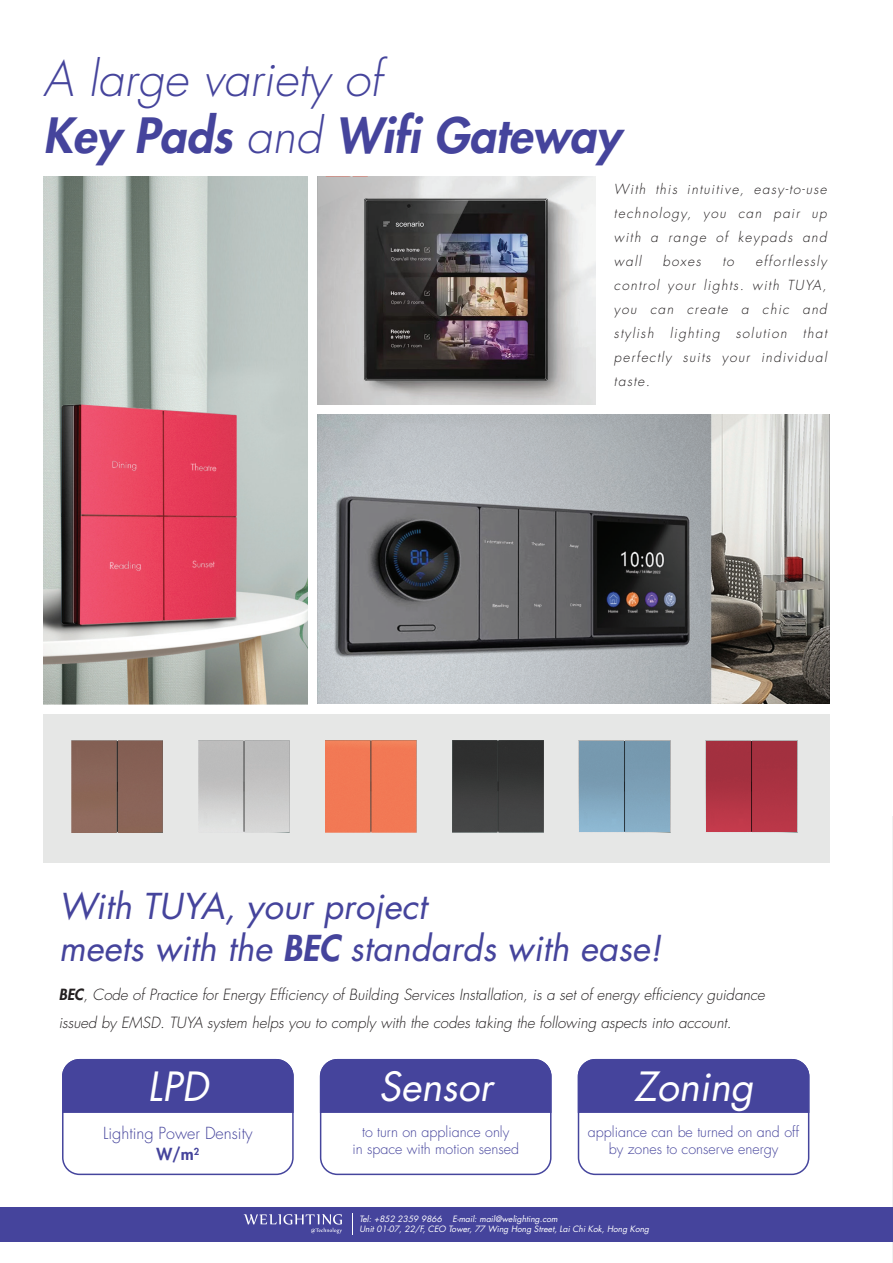
<style>
.page{position:relative;width:893px;height:1263px;background:#fff}
.page>*{position:absolute;margin:0;border:0;box-sizing:border-box;transform-origin:0 0}
.t1{font:italic 300 47.25px/56.7px "Futura LT";color:#45449c}
.t2{font:italic 39.15px "Futura LT";color:#fff}
.t3{font:italic 34.8px/41.7px "Futura LT";color:#45449c}
.t4{font:300 16.2px/21px "Futura LT";color:#45449c;text-align:center}
.t5{font:italic 300 15px/27.9px "Futura LT";color:#231f20}
.t6{font:300 14.25px/17.1px "Futura LT";color:#45449c;text-align:center}
.t7{font:italic 300 13.5px/24px "Futura LT";letter-spacing:.1em;color:#231f20;text-align:justify}
.t8{font:italic 8.55px/10.2px "Futura LT";color:#fff}
.s1{font-weight:800}
</style>
<div class="page">
<img style="left:43px;top:176px;width:264px;height:528px">
<img style="left:318px;top:415px;width:511px;height:289px">
<div style="left:43px;top:714px;width:786px;height:148px;background:#e6e7e6"></div>
<div style="left:71px;top:740px;width:92px;height:92px;background:#8a6457"></div>
<img style="left:198px;top:740px;width:92px;height:92px">
<div style="left:579px;top:741px;width:91px;height:91px;background:linear-gradient(to bottom,#7192a7,#89b1ca)"></div>
<div style="left:706px;top:741px;width:91px;height:91px;background:linear-gradient(to bottom,#9c2e3c,#bd3849)"></div>
<img style="left:452px;top:740px;width:91px;height:92px">
<div style="left:325px;top:740px;width:92px;height:92px;background:#f27955"></div>
<div style="left:62px;top:1059px;width:232px;height:116px;border:2px solid #45459d;border-radius:17px"></div>
<div style="left:62px;top:1058px;width:232px;height:56px;background:#45449c"></div>
<div style="left:320px;top:1059px;width:232px;height:116px;border:2px solid #45459d;border-radius:17px"></div>
<svg style="left:319px;top:1058px;width:233px;height:56px;background:#4e4da0"></svg>
<div style="left:578px;top:1059px;width:231px;height:116px;border:2px solid #45459d;border-radius:17px"></div>
<svg style="left:577px;top:1058px;width:233px;height:56px;background:#4e4da0"></svg>
<img style="left:318px;top:176px;width:278px;height:228px">
<svg style="left:318px;top:176px;width:67px;height:32px;background:#b2b1b0"></svg>
<hr style="left:892px;top:816px;width:1px;height:447px;background:#f0f1f1">
<div style="left:0;top:1207px;width:893px;height:34px;background:#45449c"></div>
<svg style="left:244px;top:1214px;width:98px;height:19px"></svg>
<svg style="left:352px;top:1213px;width:1px;height:21px"></svg>
<h1 class="t1" style="left:43px;top:52px;width:579px">A large variety of<br><span class="s1">Key Pads</span> and <span class="s1">Wifi Gateway</span></h1>
<p class="t7" style="left:614px;top:177px;width:214px">With this intuitive, easy-to-use technology, you can pair up with a range of keypads and wall</p>
<p class="t7" style="left:614px;top:249px;width:214px;text-indent:142px">effortlessly control your lights. with TUYA, you can create a chic and stylish lighting solution that perfectly suits your individual taste.</p>
<p class="t7" style="left:663px;top:249px;width:40px">boxes</p>
<p class="t7" style="left:722px;top:249px;width:13px">to</p>
<h3 class="t3" style="left:59px;top:886px;width:604px">With TUYA, your project<br>meets with the <span class="s1">BEC</span> standards with ease!</h3>
<p class="t5" style="left:59px;top:981px;width:708px"><span class="s1">BEC</span>, Code of Practice for Energy Efficiency of Building Services Installation, is a set of energy efficiency guidance issued by EMSD. TUYA system helps you to comply with the codes taking the following aspects into account.</p>
<h2 class="t2" style="left:147px;top:1062px;width:63px">LPD</h2>
<p class="t4" style="left:103px;top:1123px;width:151px">Lighting Power Density<br><span class="s1">W/m</span><sup>2</sup></p>
<h2 class="t2" style="left:379px;top:1062px;width:115px">Sensor</h2>
<p class="t6" style="left:352px;top:1124px;width:168px">to turn on appliance only<br>in space with motion sensed</p>
<h2 class="t2" style="left:634px;top:1062px;width:121px">Zoning</h2>
<p class="t6" style="left:588px;top:1124px;width:213px">appliance can be turned on and off by zones to conserve energy</p>
<p class="t8" style="left:359px;top:1213px;width:291px">Tel: +852 2359 9866 E-mail: mail@welighting.com<br>Unit 01-07, 22/F, CEO Tower, 77 Wing Hong Street, Lai Chi Kok, Hong Kong</p>
</div>
